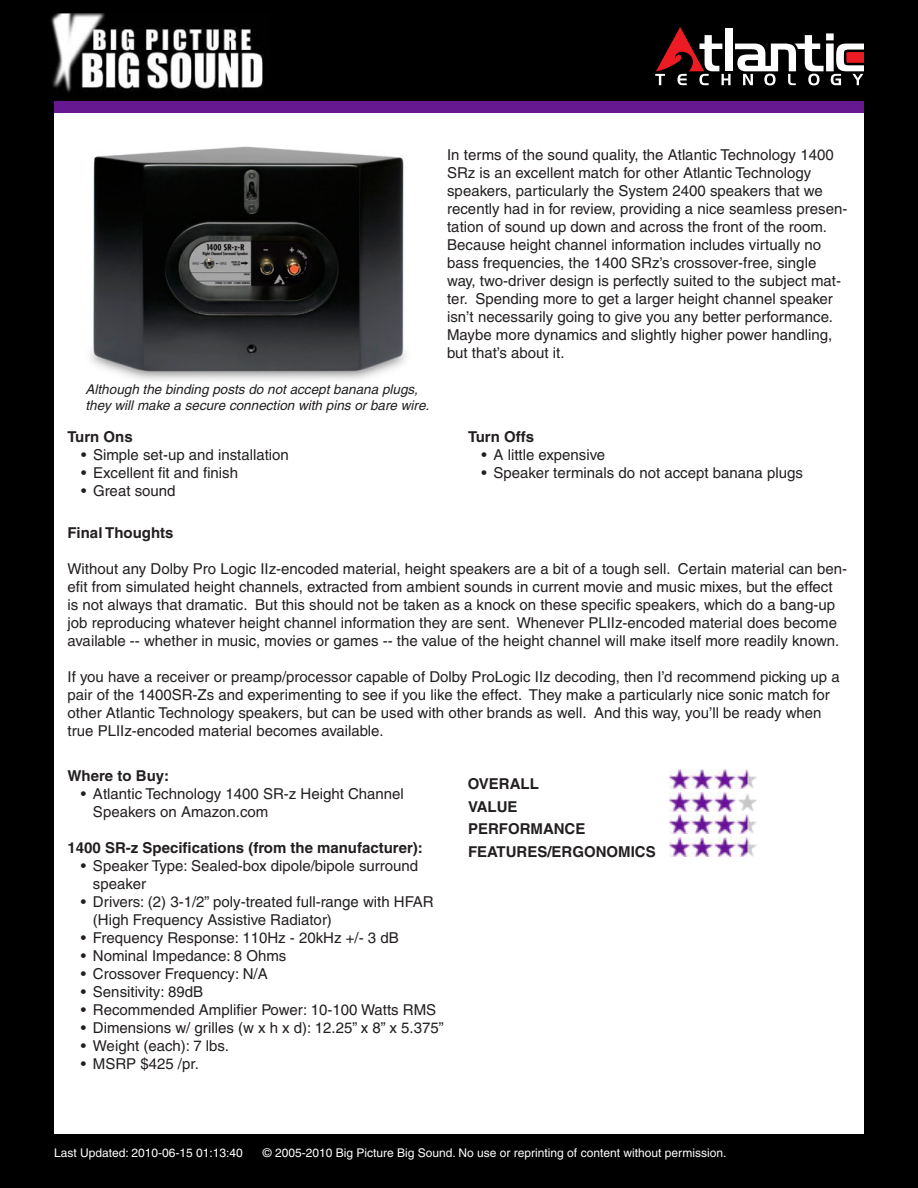
<style>
.page{position:relative;width:918px;height:1188px;background:#fff}
.page>*{position:absolute;margin:0;border:0;box-sizing:border-box;transform-origin:0 0}
.t1{font:15px/18px "Helvetica";color:#231f20}
.t2{font:700 15px/22.5px "Helvetica";color:#231f20}
.t3{font:italic 13.5px/16.2px "Helvetica";color:#231f20}
.t4{font:12px "Helvetica";color:#fff}
</style>
<div class="page">
<div style="left:1px;top:0;width:917px;height:1188px;background:#000"></div>
<div style="left:54px;top:108px;width:810px;height:1026px;background:#fff"></div>
<div style="left:54px;top:102px;width:810px;height:11px;background:#651890"></div>
<img style="left:51px;top:14px;width:213px;height:78px">
<svg style="left:655px;top:27px;width:209px;height:58px"></svg>
<img style="left:90px;top:146px;width:316px;height:234px">
<img style="left:669px;top:770px;width:88px;height:19px">
<img style="left:669px;top:792px;width:88px;height:20px">
<img style="left:669px;top:814px;width:88px;height:20px">
<img style="left:669px;top:837px;width:88px;height:19px">
<p class="t3" style="left:86px;top:381px;width:345px">Although the binding posts do not accept banana plugs, they will make a secure connection with pins or bare wire.</p>
<p class="t2" style="left:68px;top:425px;width:67px">Turn Ons</p>
<p class="t1" style="left:81px;top:445px;width:209px">• Simple set-up and installation</p>
<p class="t1" style="left:81px;top:463px;width:159px">• Excellent fit and finish</p>
<p class="t1" style="left:81px;top:481px;width:96px">• Great sound</p>
<p class="t1" style="left:447px;top:146px;width:402px">In terms of the sound quality, the Atlantic Technology 1400<br>SRz is an excellent match for other Atlantic Technology speakers, particularly the System 2400 speakers that we recently had in for review, providing a nice seamless presen&shy;tation of sound up down and across the front of the room.<br>Because height channel information includes virtually no bass frequencies, the 1400 SRz’s crossover-free, single way, two-driver design is perfectly suited to the subject mat&shy;ter. Spending more to get a larger height channel speaker isn’t necessarily going to give you any better performance.<br>Maybe more dynamics and slightly higher power handling, but that’s about it.</p>
<p class="t2" style="left:468px;top:425px;width:68px">Turn Offs</p>
<p class="t1" style="left:482px;top:446px;width:125px">• A little expensive</p>
<p class="t1" style="left:482px;top:464px;width:323px">• Speaker terminals do not accept banana plugs</p>
<p class="t2" style="left:67px;top:521px;width:108px">Final Thoughts</p>
<p class="t1" style="left:67px;top:560px;width:781px">Without any Dolby Pro Logic IIz-encoded material, height speakers are a bit of a tough sell. Certain material can ben&shy;efit from simulated height channels, extracted from ambient sounds in current movie and music mixes, but the effect<br>is not always that dramatic. But this should not be taken as a knock on these specific speakers, which do a bang-up job reproducing whatever height channel information they are sent. Whenever PLIIz-encoded material does become available -- whether in music, movies or games -- the value of the height channel will make itself more readily known.</p>
<p class="t1" style="left:67px;top:668px;width:774px">If you have a receiver or preamp/processor capable of Dolby ProLogic IIz decoding, then I’d recommend picking up a pair of the 1400SR-Zs and experimenting to see if you like the effect. They make a particularly nice sonic match for other Atlantic Technology speakers, but can be used with other brands as well. And this way, you’ll be ready when true PLIIz-encoded material becomes available.</p>
<p class="t2" style="left:67px;top:764px;width:103px">Where to Buy:</p>
<p class="t1" style="left:93px;top:785px;width:312px;text-indent:-12px">• Atlantic Technology 1400 SR-z Height Channel<br>Speakers on Amazon.com</p>
<p class="t2" style="left:67px;top:836px;width:357px">1400 SR-z Specifications (from the manufacturer):</p>
<p class="t1" style="left:93px;top:857px;width:327px;text-indent:-12px">• Speaker Type: Sealed-box dipole/bipole surround speaker</p>
<p class="t1" style="left:93px;top:893px;width:342px;text-indent:-12px">• Drivers: (2) 3-1/2” poly-treated full-range with HFAR (High Frequency Assistive Radiator)</p>
<p class="t1" style="left:81px;top:929px;width:319px">• Frequency Response: 110Hz - 20kHz +/- 3 dB</p>
<p class="t1" style="left:81px;top:947px;width:207px">• Nominal Impedance: 8 Ohms</p>
<p class="t1" style="left:81px;top:965px;width:188px">• Crossover Frequency: N/A</p>
<p class="t1" style="left:81px;top:983px;width:124px">• Sensitivity: 89dB</p>
<p class="t1" style="left:81px;top:1001px;width:357px">• Recommended Amplifier Power: 10-100 Watts RMS</p>
<p class="t1" style="left:81px;top:1019px;width:364px">• Dimensions w/ grilles (w x h x d): 12.25” x 8” x 5.375”</p>
<p class="t1" style="left:81px;top:1037px;width:150px">• Weight (each): 7 lbs.</p>
<p class="t1" style="left:81px;top:1055px;width:119px">• MSRP $425 /pr.</p>
<p class="t2" style="left:468px;top:772px;width:72px">Overall<br>Value<br>Perfor</p>
<p class="t2" style="left:531px;top:817px;width:56px">mance</p>
<p class="t2" style="left:468px;top:840px;width:31px">Featur</p>
<p class="t2" style="left:527px;top:840px;width:119px">es/Ergonomics</p>
<p class="t4" style="left:54px;top:1146px;width:190px">Last Updated: 2010-06-15 01:13:40</p>
<p class="t4" style="left:263px;top:1146px;width:465px">© 2005-2010 Big Picture Big Sound. No use or reprinting of content without permission.</p>
</div>
